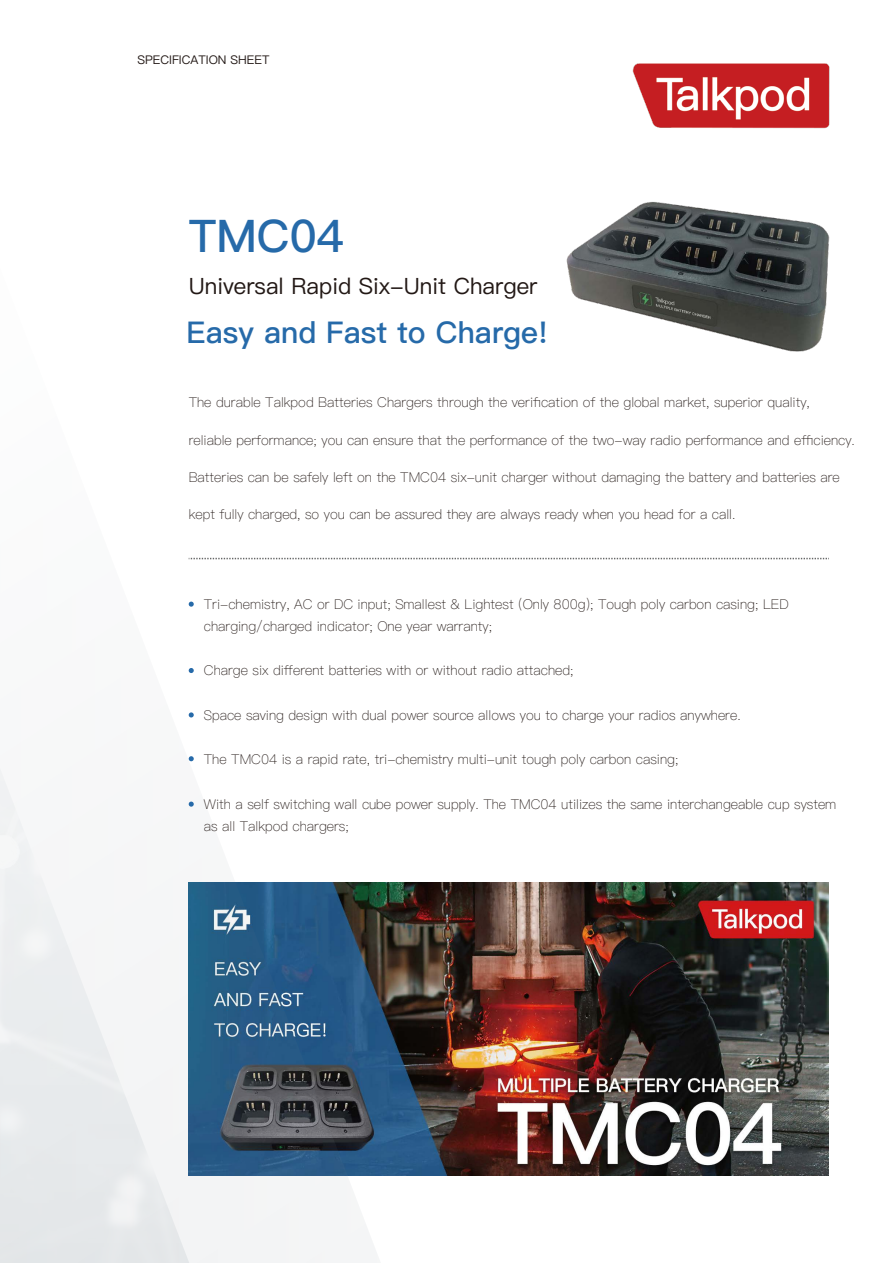
<style>
.page{position:relative;width:893px;height:1263px;background:#fff}
.page>*{position:absolute;margin:0;border:0;box-sizing:border-box;transform-origin:0 0}
.t1{font:45px "Ping Fang SC Bold";color:#266aa9}
.t2{font:30px "Ping Fang SC Bold";color:#266aa9}
.t3{font:22.5px "Ping Fang SC Medium";color:#221815}
.t4{font:13.5px/22.2px "Ping Fang SC Light";color:#221815}
.t5{font:12px "Ping Fang SC Medium";color:#221815}
</style>
<div class="page">
<img style="left:566px;top:201px;width:264px;height:151px">
<img style="left:381px;top:883px;width:448px;height:293px">
<svg style="left:188px;top:557px;width:193px;height:706px"></svg>
<svg style="left:189px;top:558px;width:640px;height:1px"></svg>
<img style="left:632px;top:63px;width:198px;height:66px">
<svg style="left:189px;top:602px;width:5px;height:5px"></svg>
<svg style="left:189px;top:668px;width:5px;height:5px"></svg>
<svg style="left:189px;top:712px;width:5px;height:5px"></svg>
<svg style="left:189px;top:756px;width:5px;height:5px"></svg>
<svg style="left:189px;top:801px;width:5px;height:6px"></svg>
<p class="t5" style="left:137px;top:53px;width:133px">SPECIFICATION SHEET</p>
<h1 class="t1" style="left:189px;top:209px;width:157px">TMC04</h1>
<h3 class="t3" style="left:189px;top:273px;width:350px">Universal Rapid Six-Unit Charger</h3>
<h2 class="t2" style="left:187px;top:314px;width:363px">Easy and Fast to Charge!</h2>
<p class="t4" style="left:189px;top:391px;width:623px">The durable Talkpod Batteries Chargers through the verification of the global market, superior quality,</p>
<p class="t4" style="left:189px;top:429px;width:668px">reliable performance; you can ensure that the performance of the two-way radio performance and efficiency.</p>
<p class="t4" style="left:189px;top:466px;width:653px">Batteries can be safely left on the TMC04 six-unit charger without damaging the battery and batteries are</p>
<p class="t4" style="left:189px;top:503px;width:548px">kept fully charged, so you can be assured they are always ready when you head for a call.</p>
<p class="t4" style="left:204px;top:593px;width:586px">Tri-chemistry, AC or DC input; Smallest &amp; Lightest (Only 800g); Tough poly carbon casing; LED charging/charged indicator; One year warranty;</p>
<p class="t4" style="left:204px;top:659px;width:371px">Charge six different batteries with or without radio attached;</p>
<p class="t4" style="left:204px;top:704px;width:538px">Space saving design with dual power source allows you to charge your radios anywhere.</p>
<p class="t4" style="left:204px;top:748px;width:476px">The TMC04 is a rapid rate, tri-chemistry multi-unit tough poly carbon casing;</p>
<p class="t4" style="left:204px;top:793px;width:634px">With a self switching wall cube power supply. The TMC04 utilizes the same interchangeable cup system as all Talkpod chargers;</p>
</div>
